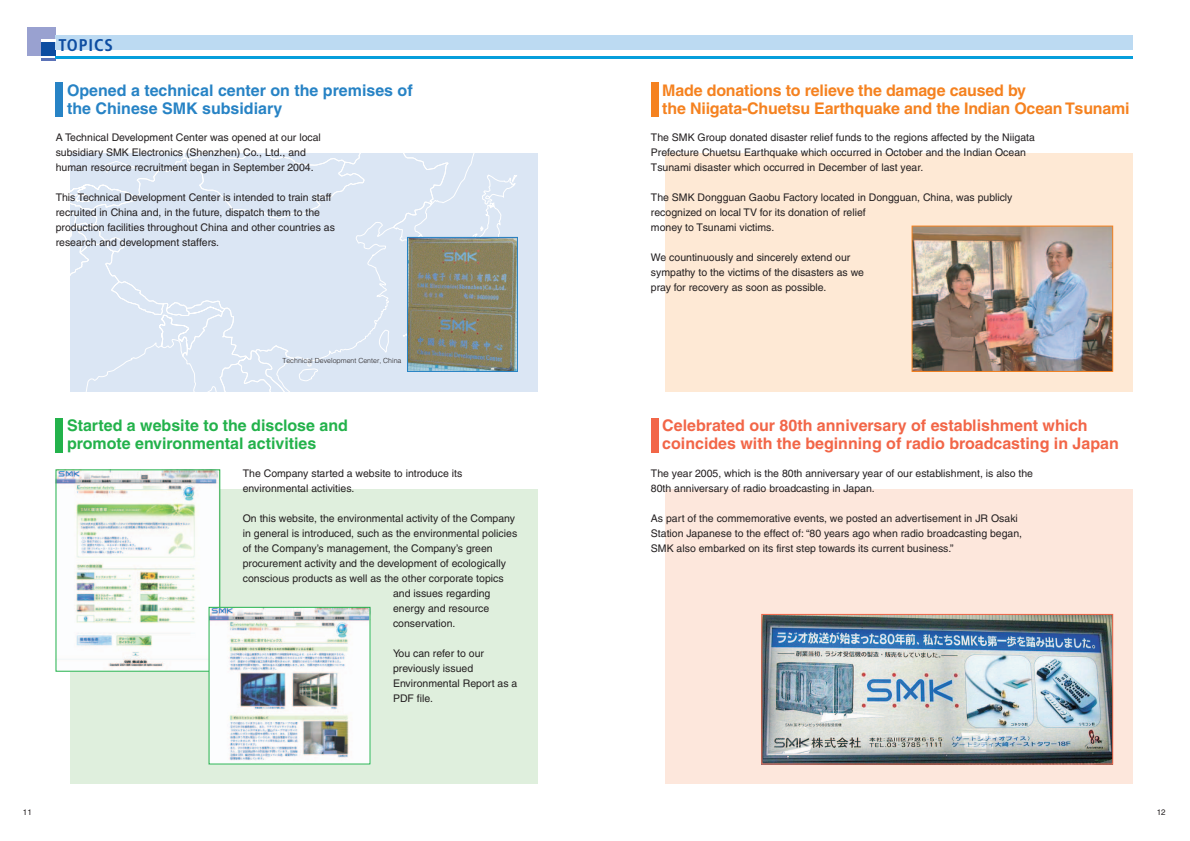
<style>
.page{position:relative;width:1190px;height:841px;background:#fff}
.page>*{position:absolute;margin:0;border:0;box-sizing:border-box;transform-origin:0 0}
.t1{font:700 condensed 17px "Frutiger";letter-spacing:.05em;color:#0d4da1}
.t2{font:700 16px/18px "Helvetica";color:#f26648}
.t3{font:700 16px/18px "Helvetica";letter-spacing:-.01em;color:#f58220}
.t4{font:700 16px/18px "Helvetica";color:#23b24b}
.t5{font:700 16px/18px "Helvetica";color:#2783c5}
.t6{font:10.5px/15px "Helvetica";color:#231f20}
.t7{font:8px "Helvetica";color:#231f20}
.t8{font:300 7px "Helvetica";color:#231f20}
</style>
<div class="page">
<div style="left:27px;top:27px;width:29px;height:29px;background:#99a1d0"></div>
<div style="left:42px;top:42px;width:14px;height:14px;background:#0d4da1"></div>
<div style="left:56px;top:36px;width:1077px;height:14px;background:#bcdaf2"></div>
<hr style="left:42px;top:39px;width:14px;height:3px;background:#fff">
<svg style="left:42px;top:59px;width:14px;height:2px"></svg>
<hr style="left:56px;top:56px;width:1077px;height:3px;background:#069edb">
<div style="left:665px;top:489px;width:468px;height:295px;background:#fde7dc"></div>
<div style="left:665px;top:153px;width:468px;height:239px;background:#fee9d5"></div>
<div style="left:70px;top:489px;width:468px;height:295px;background:#dfefdd"></div>
<div style="left:70px;top:153px;width:468px;height:239px;background:#dbe6f4"></div>
<svg style="left:70px;top:153px;width:448px;height:239px"></svg>
<img style="left:409px;top:239px;width:107px;height:131px">
<div style="left:407px;top:237px;width:111px;height:135px;border:1px solid #2783c5"></div>
<img style="left:764px;top:616px;width:347px;height:146px">
<div style="left:762px;top:614px;width:351px;height:150px;border:1px solid #f26648"></div>
<div style="left:56px;top:83px;width:7px;height:34px;background:#2783c5"></div>
<div style="left:651px;top:83px;width:7px;height:34px;background:#f58220"></div>
<div style="left:56px;top:419px;width:7px;height:34px;background:#23b24b"></div>
<div style="left:651px;top:419px;width:7px;height:34px;background:#f26648"></div>
<img style="left:58px;top:472px;width:160px;height:198px">
<img style="left:211px;top:609px;width:157px;height:153px">
<img style="left:914px;top:228px;width:197px;height:142px">
<div style="left:912px;top:226px;width:201px;height:146px;border:1px solid #f58220"></div>
<h1 class="t1" style="left:59px;top:38px;width:56px">TOPICS</h1>
<h2 class="t5" style="left:67px;top:82px;width:347px">Opened a technical center on the premises of the Chinese SMK subsidiary</h2>
<p class="t6" style="left:56px;top:131px;width:267px">A Technical Development Center was opened at our local subsidiary SMK Electronics (Shenzhen) Co., Ltd., and human resource recruitment began in September 2004.</p>
<p class="t6" style="left:56px;top:191px;width:281px">This Technical Development Center is intended to train staff recruited in China and, in the future, dispatch them to the production facilities throughout China and other countries as research and development staffers.</p>
<p class="t8" style="left:282px;top:358px;width:121px">Technical Development Center, China</p>
<h2 class="t3" style="left:662px;top:82px;width:469px">Made donations to relieve the damage caused by<br>the Niigata-Chuetsu Earthquake and the Indian Ocean Tsunami</h2>
<p class="t6" style="left:651px;top:131px;width:386px">The SMK Group donated disaster relief funds to the regions affected by the Niigata<br>Prefecture Chuetsu Earthquake which occurred in October and the Indian Ocean<br>Tsunami disaster which occurred in December of last year.</p>
<p class="t6" style="left:651px;top:191px;width:363px">The SMK Dongguan Gaobu Factory located in Dongguan, China, was publicly recognized on local TV for its donation of relief<br>money to Tsunami victims.</p>
<p class="t6" style="left:651px;top:251px;width:215px">We countinuously and sincerely extend our sympathy to the victims of the disasters as we pray for recovery as soon as possible.</p>
<h2 class="t4" style="left:67px;top:418px;width:282px">Started a website to the disclose and promote environmental activities</h2>
<h2 class="t2" style="left:662px;top:418px;width:458px">Celebrated our 80th anniversary of establishment which coincides with the beginning of radio broadcasting in Japan</h2>
<p class="t6" style="left:243px;top:467px;width:221px">The Company started a website to introduce its environmental activities.</p>
<p class="t6" style="left:243px;top:512px;width:274px">On this website, the environmental activity of the Company</p>
<p class="t6" style="left:243px;top:527px;width:276px">in general is introduced, such as the environmental policies</p>
<p class="t6" style="left:243px;top:542px;width:252px">of the Company’s management, the Company’s green</p>
<p class="t6" style="left:243px;top:557px;width:265px">procurement activity and the development of ecologically</p>
<p class="t6" style="left:243px;top:572px;width:262px">conscious products as well as the other corporate topics</p>
<p class="t6" style="left:393px;top:587px;width:99px">and issues regarding</p>
<p class="t6" style="left:393px;top:602px;width:98px">energy and resource</p>
<p class="t6" style="left:393px;top:617px;width:64px">conservation.</p>
<p class="t6" style="left:393px;top:647px;width:126px">You can refer to our previously issued<br>Environmental Report as a<br>PDF file.</p>
<p class="t6" style="left:651px;top:467px;width:384px">The year 2005, which is the 80th anniversary year of our establishment, is also the<br>80th anniversary of radio broadcasting in Japan.</p>
<p class="t6" style="left:651px;top:512px;width:373px">As part of the commemorative events, we posted an advertisement in JR Osaki<br>Station Japanese to the effect of: “80 years ago when radio broadcasting began,<br>SMK also embarked on its first step towards its current business.”</p>
<p class="t7" style="left:23px;top:809px;width:10px">11</p>
<p class="t7" style="left:1157px;top:809px;width:10px">12</p>
</div>
